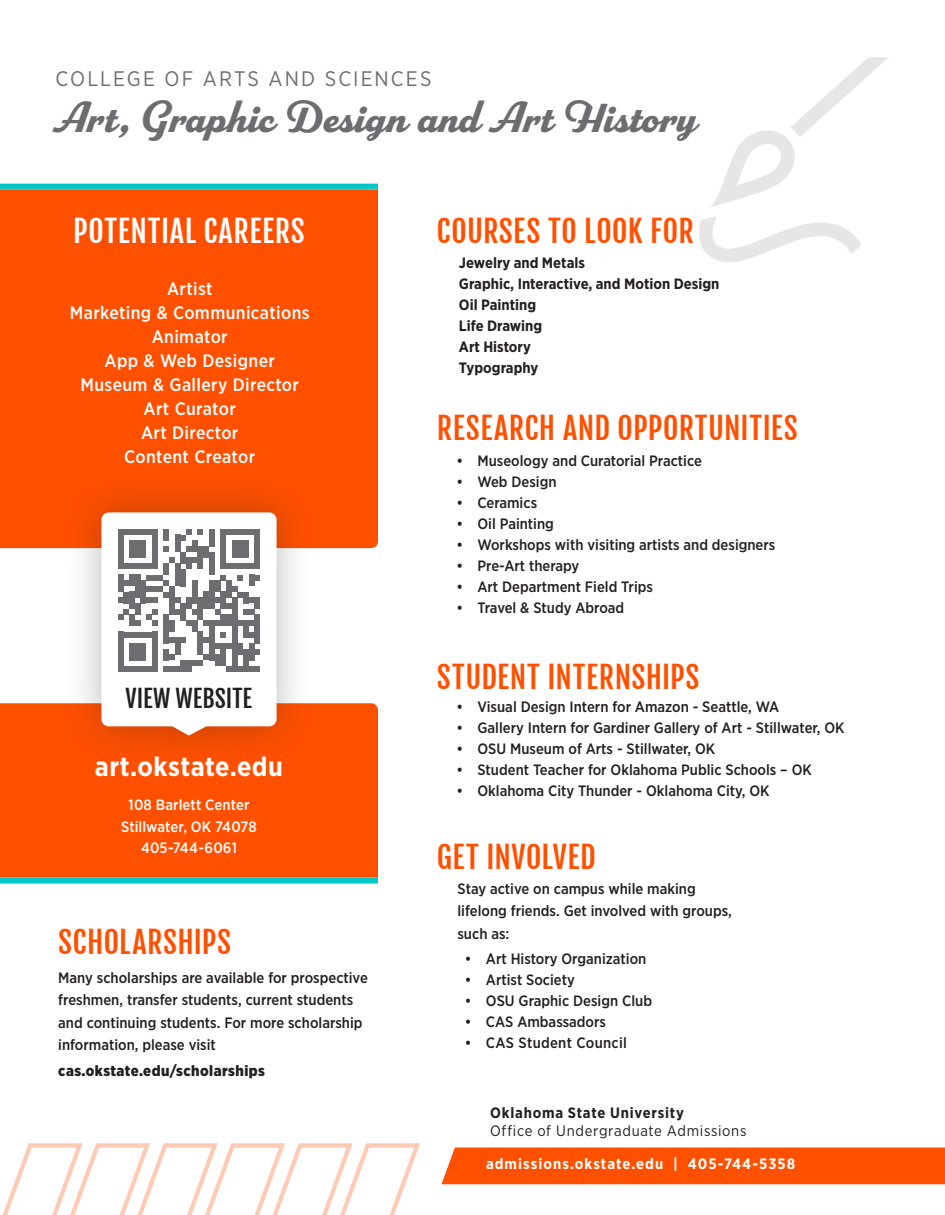
<style>
.page{position:relative;width:945px;height:1215px;background:#fff}
.page>*{position:absolute;margin:0;border:0;box-sizing:border-box;transform-origin:0 0}
.t1{font:700 45px "Parkside";color:#6c6d70}
.t2{font:30px "Fjalla One";letter-spacing:.02em;color:#ff5000}
.t3{font:30px "Fjalla One";letter-spacing:.025em;color:#fff}
.t4{font:700 27px "Gotham Narrow";letter-spacing:.02em;color:#fff}
.t5{font:24px "Fjalla One";color:#231f20}
.t6{font:21px "Gotham Narrow";letter-spacing:.095em;color:#6c6d70}
.t7{font:500 18px/24px "Gotham Narrow";letter-spacing:.02em;color:#fff;text-align:center}
.t8{font:500 15px/22.5px "Gotham Narrow";color:#231f20}
.t9{font:700 15px/21px "Gotham Narrow";color:#231f20}
.t10{font:500 15px/21.5px "Gotham Narrow";letter-spacing:.005em;color:#fff;text-align:center}
.t11{font:700 15px "Gotham Narrow";letter-spacing:.07em;color:#fff}
.t12{font:15px "Gotham Narrow";letter-spacing:.045em;color:#231f20}
.t13{font:900 15px "Gotham Narrow";letter-spacing:.03em;color:#231f20}
.t14{font:700 15px "Gotham Narrow";letter-spacing:.05em;color:#231f20}
.t15{font:500 15px "Gotham Narrow";letter-spacing:.02em;color:#231f20}
</style>
<div class="page">
<div style="left:0;top:190px;width:378px;height:358px;background:#ff5000"></div>
<div style="left:0;top:703px;width:378px;height:175px;background:#ff5000"></div>
<div style="left:64px;top:475px;width:250px;height:295px;background:#231f20;opacity:.31"></div>
<svg style="left:2px;top:1143px;width:418px;height:72px"></svg>
<div style="left:0;top:878px;width:378px;height:6px;background:#00c8c8"></div>
<div style="left:0;top:184px;width:378px;height:6px;background:#00c8c8"></div>
<div style="left:441px;top:1148px;width:504px;height:36px;background:#ff5000"></div>
<svg style="left:101px;top:512px;width:176px;height:224px"></svg>
<img style="left:699px;top:57px;width:189px;height:205px">
<h3 class="t6" style="left:56px;top:65px;width:377px">COLLEGE OF ARTS AND SCIENCES</h3>
<h1 class="t1" style="left:54px;top:90px;width:644px">Art , Graphic Design and Art History</h1>
<h2 class="t3" style="left:73px;top:213px;width:233px">POTENTIAL CAREERS</h2>
<p class="t7" style="left:70px;top:276px;width:241px">Artist<br>Marketing &amp; Communications<br>Animator<br>App &amp; Web Designer<br>Museum &amp; Gallery Director<br>Art Curator<br>Art Director<br>Content Creator</p>
<h3 class="t5" style="left:126px;top:684px;width:128px">VIEW WEBSITE</h3>
<h3 class="t4" style="left:95px;top:749px;width:190px">art.okstate.edu</h3>
<p class="t10" style="left:121px;top:794px;width:137px">108 Barlett Center<br>Stillwater, OK 74078<br>405-744-6061</p>
<h2 class="t2" style="left:58px;top:924px;width:174px">SCHOLARSHIPS</h2>
<p class="t8" style="left:58px;top:966px;width:311px">Many scholarships are available for prospective freshmen, transfer students, current students and continuing students. For more scholarship information, please visit</p>
<p class="t13" style="left:58px;top:1061px;width:208px">cas.okstate.edu/scholarships</p>
<h2 class="t2" style="left:437px;top:213px;width:258px">COURSES TO LOOK FOR</h2>
<p class="t9" style="left:459px;top:252px;width:262px">Jewelry and Metals<br>Graphic, Interactive, and Motion Design<br>Oil Painting<br>Life Drawing<br>Art History<br>Typography</p>
<h2 class="t2" style="left:437px;top:410px;width:362px">RESEARCH AND OPPORTUNITIES</h2>
<p class="t8" style="left:456px;top:450px;width:247px">• Museology and Curatorial Practice</p>
<p class="t8" style="left:456px;top:471px;width:102px">• Web Design</p>
<p class="t8" style="left:456px;top:492px;width:82px">• Ceramics</p>
<p class="t8" style="left:456px;top:513px;width:99px">• Oil Painting</p>
<p class="t8" style="left:456px;top:534px;width:320px">• Workshops with visiting artists and designers</p>
<p class="t8" style="left:456px;top:555px;width:124px">• Pre-Art therapy</p>
<p class="t8" style="left:456px;top:576px;width:198px">• Art Department Field Trips</p>
<p class="t8" style="left:456px;top:597px;width:169px">• Travel &amp; Study Abroad</p>
<h2 class="t2" style="left:437px;top:658px;width:264px">STUDENT INTERNSHIPS</h2>
<p class="t8" style="left:456px;top:696px;width:324px">• Visual Design Intern for Amazon - Seattle, WA</p>
<p class="t8" style="left:456px;top:717px;width:390px">• Gallery Intern for Gardiner Gallery of Art - Stillwater, OK</p>
<p class="t8" style="left:456px;top:738px;width:260px">• OSU Museum of Arts - Stillwater, OK</p>
<p class="t8" style="left:456px;top:759px;width:357px">• Student Teacher for Oklahoma Public Schools – OK</p>
<p class="t8" style="left:456px;top:780px;width:315px">• Oklahoma City Thunder - Oklahoma City, OK</p>
<h2 class="t2" style="left:437px;top:839px;width:160px">GET INVOLVED</h2>
<p class="t8" style="left:457px;top:877px;width:276px">Stay active on campus while making lifelong friends. Get involved with groups, such as:</p>
<p class="t8" style="left:465px;top:947px;width:183px">• Art History Organization</p>
<p class="t8" style="left:465px;top:968px;width:111px">• Artist Society</p>
<p class="t8" style="left:465px;top:989px;width:189px">• OSU Graphic Design Club</p>
<p class="t8" style="left:465px;top:1010px;width:143px">• CAS Ambassadors</p>
<p class="t15" style="left:465px;top:1033px;width:164px">• CAS Student Council</p>
<p class="t14" style="left:490px;top:1103px;width:195px">Oklahoma State University</p>
<p class="t12" style="left:490px;top:1121px;width:258px">Office of Undergraduate Admissions</p>
<p class="t11" style="left:486px;top:1154px;width:311px">admissions.okstate.edu | 405-744-5358</p>
</div>
